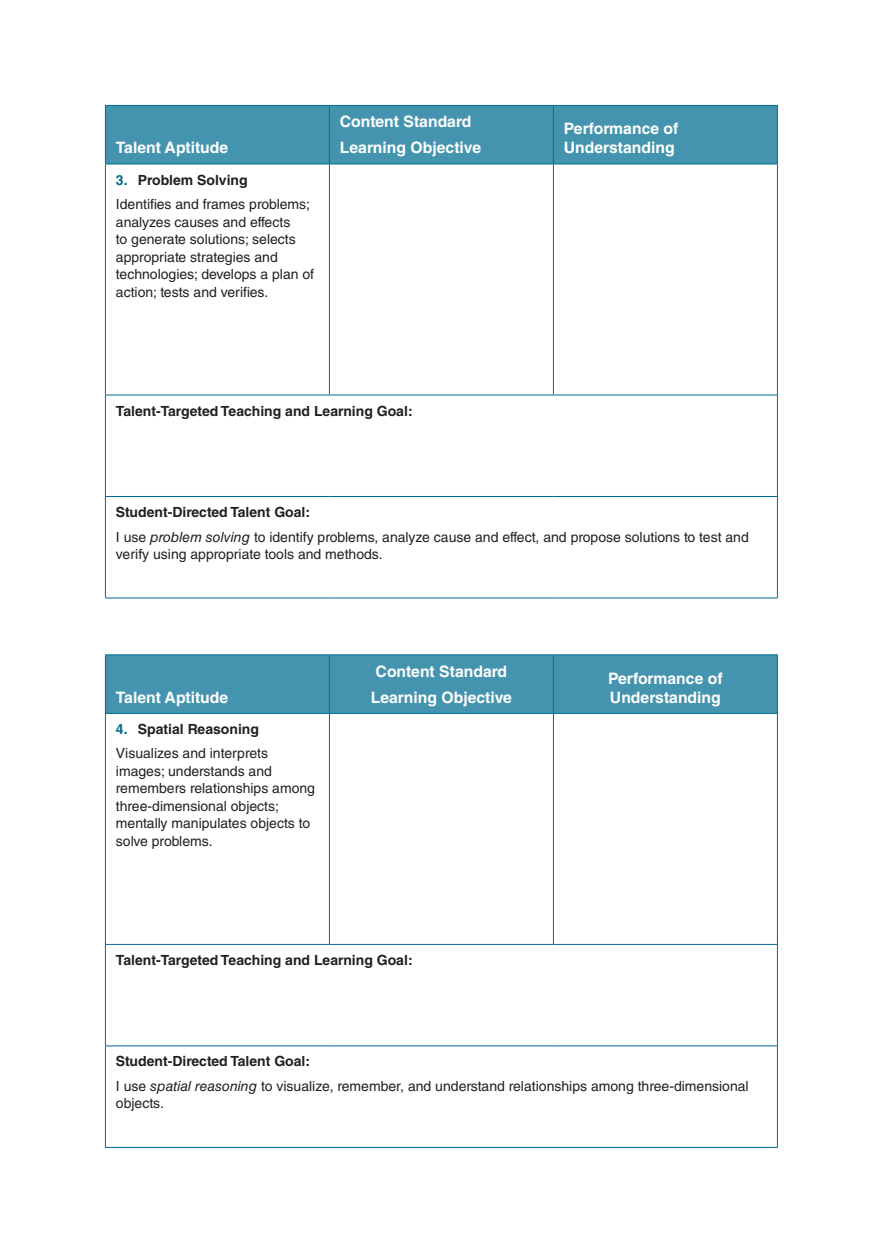
<style>
.page{position:relative;width:882px;height:1260px;background:#fff}
.page>*{position:absolute;margin:0;border:0;box-sizing:border-box;transform-origin:0 0}
.FCH{font:700 15.75px/19.2px "Helvetica LT Std";color:#fff}
.FTEXT{font:14px/17.5px "Helvetica LT Std";color:#231f20}
.FTEXT-2{font:700 14px "Helvetica LT Std";color:#231f20}
.s1{color:#006a8f}
.s2{font-style:italic}
</style>
<div class="page">
<div style="left:106px;top:106px;width:671px;height:58px;background:#4494af"></div>
<hr style="left:105px;top:105px;width:224px;height:1px;background:#006a8f">
<hr style="left:105px;top:106px;width:1px;height:58px;background:#006a8f">
<hr style="left:329px;top:105px;width:224px;height:1px;background:#006a8f">
<hr style="left:329px;top:106px;width:1px;height:58px;background:#006a8f">
<hr style="left:553px;top:105px;width:225px;height:1px;background:#006a8f">
<hr style="left:553px;top:106px;width:1px;height:58px;background:#006a8f">
<hr style="left:777px;top:106px;width:1px;height:58px;background:#006a8f">
<hr style="left:105px;top:164px;width:224px;height:1px;background:#006a8f">
<hr style="left:105px;top:164px;width:1px;height:231px;background:#006a8f">
<hr style="left:329px;top:164px;width:224px;height:1px;background:#006a8f">
<hr style="left:329px;top:164px;width:1px;height:231px;background:#006a8f">
<hr style="left:553px;top:164px;width:225px;height:1px;background:#006a8f">
<hr style="left:553px;top:164px;width:1px;height:231px;background:#006a8f">
<hr style="left:777px;top:164px;width:1px;height:231px;background:#006a8f">
<hr style="left:105px;top:395px;width:224px;height:1px;background:#006a8f">
<hr style="left:105px;top:395px;width:1px;height:101px;background:#006a8f">
<hr style="left:329px;top:395px;width:224px;height:1px;background:#006a8f">
<hr style="left:553px;top:395px;width:225px;height:1px;background:#006a8f">
<hr style="left:777px;top:395px;width:1px;height:101px;background:#006a8f">
<hr style="left:105px;top:496px;width:224px;height:1px;background:#006a8f">
<hr style="left:105px;top:497px;width:1px;height:101px;background:#006a8f">
<hr style="left:329px;top:496px;width:224px;height:1px;background:#006a8f">
<hr style="left:553px;top:496px;width:225px;height:1px;background:#006a8f">
<hr style="left:777px;top:497px;width:1px;height:101px;background:#006a8f">
<hr style="left:105px;top:598px;width:224px;height:1px;background:#006a8f">
<hr style="left:329px;top:598px;width:224px;height:1px;background:#006a8f">
<hr style="left:553px;top:598px;width:225px;height:1px;background:#006a8f">
<div style="left:106px;top:655px;width:671px;height:58px;background:#4494af"></div>
<hr style="left:105px;top:654px;width:224px;height:1px;background:#006a8f">
<hr style="left:105px;top:655px;width:1px;height:58px;background:#006a8f">
<hr style="left:329px;top:654px;width:224px;height:1px;background:#006a8f">
<hr style="left:329px;top:655px;width:1px;height:58px;background:#006a8f">
<hr style="left:553px;top:654px;width:225px;height:1px;background:#006a8f">
<hr style="left:553px;top:655px;width:1px;height:58px;background:#006a8f">
<hr style="left:777px;top:655px;width:1px;height:58px;background:#006a8f">
<hr style="left:105px;top:713px;width:224px;height:1px;background:#006a8f">
<hr style="left:105px;top:714px;width:1px;height:230px;background:#006a8f">
<hr style="left:329px;top:713px;width:224px;height:1px;background:#006a8f">
<hr style="left:329px;top:714px;width:1px;height:230px;background:#006a8f">
<hr style="left:553px;top:713px;width:225px;height:1px;background:#006a8f">
<hr style="left:553px;top:714px;width:1px;height:230px;background:#006a8f">
<hr style="left:777px;top:714px;width:1px;height:230px;background:#006a8f">
<hr style="left:105px;top:944px;width:224px;height:1px;background:#006a8f">
<hr style="left:105px;top:945px;width:1px;height:100px;background:#006a8f">
<hr style="left:329px;top:944px;width:224px;height:1px;background:#006a8f">
<hr style="left:553px;top:944px;width:225px;height:1px;background:#006a8f">
<hr style="left:777px;top:945px;width:1px;height:100px;background:#006a8f">
<hr style="left:105px;top:1045px;width:224px;height:1px;background:#006a8f">
<hr style="left:105px;top:1046px;width:1px;height:101px;background:#006a8f">
<hr style="left:329px;top:1045px;width:224px;height:1px;background:#006a8f">
<hr style="left:553px;top:1045px;width:225px;height:1px;background:#006a8f">
<hr style="left:777px;top:1046px;width:1px;height:101px;background:#006a8f">
<hr style="left:105px;top:1147px;width:224px;height:1px;background:#006a8f">
<hr style="left:329px;top:1147px;width:224px;height:1px;background:#006a8f">
<hr style="left:553px;top:1147px;width:225px;height:1px;background:#006a8f">
<p class="FCH" style="left:116px;top:138px;width:114px">Talent Aptitude</p>
<p class="FTEXT-2" style="left:116px;top:171px;width:133px"><span class="s1">3.</span> Problem Solving</p>
<p class="FTEXT" style="left:116px;top:195px;width:200px">Identifies and frames problems; analyzes causes and effects<br>to generate solutions; selects appropriate strategies and technologies; develops a plan of action; tests and verifies.</p>
<p class="FCH" style="left:340px;top:112px;width:133px">Content Standard</p>
<p class="FCH" style="left:340px;top:138px;width:143px">Learning Objective</p>
<p class="FTEXT-2" style="left:116px;top:402px;width:298px">Talent-Targeted Teaching and Learning Goal:</p>
<p class="FCH" style="left:564px;top:119px;width:116px">Performance of<br>Understanding</p>
<p class="FTEXT-2" style="left:116px;top:504px;width:196px">Student-Directed Talent Goal:</p>
<p class="FTEXT" style="left:116px;top:528px;width:634px">I use <span class="s2">problem solving</span> to identify problems, analyze cause and effect, and propose solutions to test and verify using appropriate tools and methods.</p>
<p class="FCH" style="left:116px;top:688px;width:114px">Talent Aptitude</p>
<p class="FTEXT-2" style="left:116px;top:721px;width:145px"><span class="s1">4.</span> Spatial Reasoning</p>
<p class="FTEXT" style="left:116px;top:745px;width:201px">Visualizes and interprets images; understands and remembers relationships among three-dimensional objects; mentally manipulates objects to solve problems.</p>
<p class="FCH" style="left:376px;top:661px;width:133px">Content Standard</p>
<p class="FCH" style="left:371px;top:688px;width:143px">Learning Objective</p>
<p class="FTEXT-2" style="left:116px;top:952px;width:298px">Talent-Targeted Teaching and Learning Goal:</p>
<p class="FCH" style="left:608px;top:668px;width:116px">Performance of<br>Understanding</p>
<p class="FTEXT-2" style="left:116px;top:1053px;width:196px">Student-Directed Talent Goal:</p>
<p class="FTEXT" style="left:116px;top:1077px;width:634px">I use <span class="s2">spatial reasoning</span> to visualize, remember, and understand relationships among three-dimensional objects.</p>
</div>
